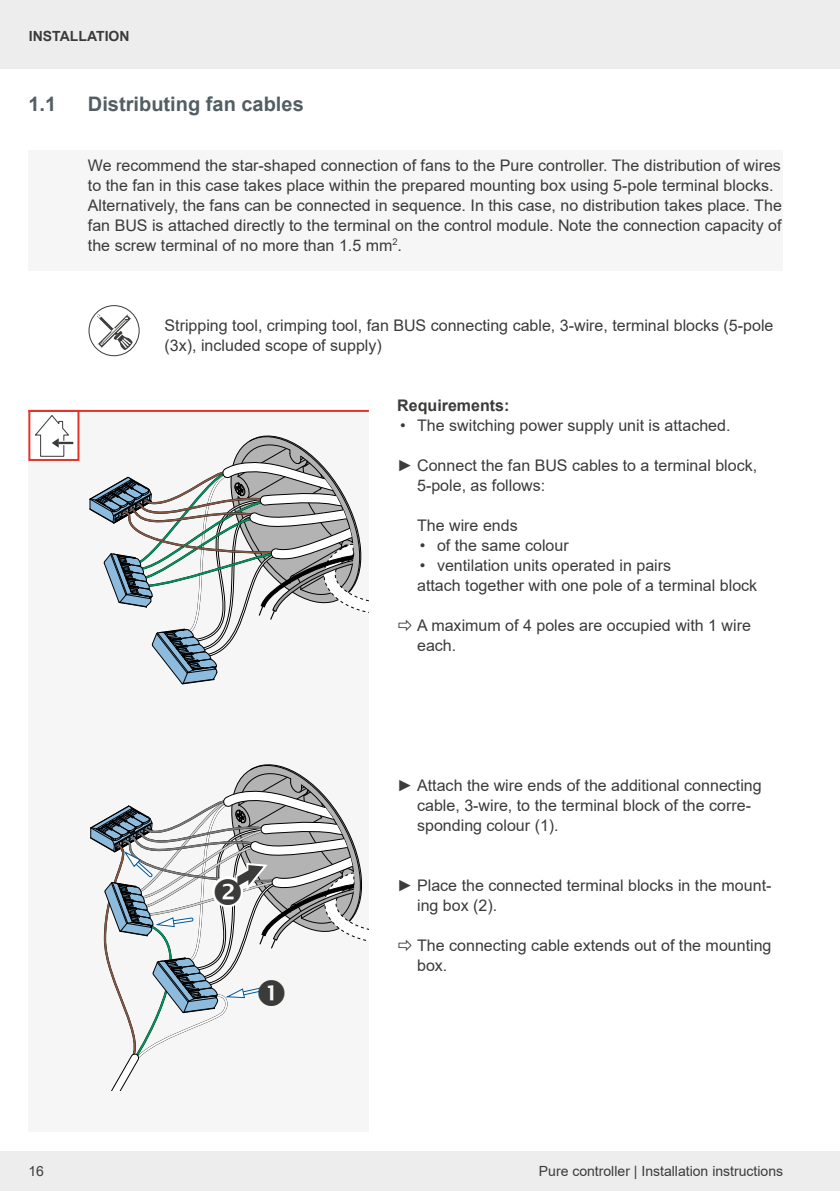
<style>
.page{position:relative;width:840px;height:1191px;background:#fff}
.page>*{position:absolute;margin:0;border:0;box-sizing:border-box;transform-origin:0 0}
.t1{font:700 20px "Arial";color:#525e64}
.t2{font:16px/20px "Arial";color:#3b3b3a}
.t3{font:700 16px "Arial";color:#3b3b3a}
.t4{font:14px "Arial";color:#3b3b3a}
.t5{font:700 14px "Arial";color:#3b3b3a}
.t6{font:700 14px "Arial";color:#000}
</style>
<div class="page">
<div style="left:28px;top:151px;width:754px;height:120px;background:#f6f6f6"></div>
<div style="left:0;top:0;width:839px;height:68px;background:#eeedee"></div>
<div style="left:0;top:1151px;width:839px;height:40px;background:#eeedee"></div>
<div style="left:28px;top:411px;width:341px;height:360px;background:#f6f6f6"></div>
<svg style="left:89px;top:435px;width:280px;height:249px"></svg>
<div style="left:28px;top:751px;width:341px;height:380px;background:#f6f6f6"></div>
<svg style="left:96px;top:313px;width:37px;height:37px"></svg>
<div style="left:88px;top:305px;width:51px;height:51px;border:1px solid #3b3b3a;border-radius:50%"></div>
<div style="left:29px;top:411px;width:49px;height:49px;background:#fff"></div>
<div style="left:58px;top:441px;width:16px;height:4px;border:1px solid #fff"></div>
<svg style="left:35px;top:415px;width:34px;height:41px"></svg>
<div style="left:28px;top:410px;width:51px;height:51px;border:2px solid #e2342a"></div>
<hr style="left:28px;top:410px;width:341px;height:2px;background:#e73229">
<svg style="left:90px;top:764px;width:279px;height:326px"></svg>
<p class="t5" style="left:29px;top:26px;width:102px">INSTALLATION</p>
<p class="t1" style="left:28px;top:90px;width:29px">1.1</p>
<p class="t1" style="left:88px;top:90px;width:217px">Distributing fan cables</p>
<p class="t2" style="left:88px;top:155px;width:695px">We recommend the star-shaped connection of fans to the Pure controller. The distribution of wires to the fan in this case takes place within the prepared mounting box using 5-pole terminal blocks.<br>Alternatively, the fans can be connected in sequence. In this case, no distribution takes place. The fan BUS is attached directly to the terminal on the control module. Note the connection capacity of the screw terminal of no more than 1.5 mm<sup>2</sup>.</p>
<p class="t2" style="left:164px;top:315px;width:610px">Stripping tool, crimping tool, fan BUS connecting cable, 3-wire, terminal blocks (5-pole (3x), included scope of supply)</p>
<p class="t3" style="left:397px;top:394px;width:114px">Requirements:</p>
<p class="t2" style="left:400px;top:415px;width:332px">• The switching power supply unit is attached.</p>
<p class="t2" style="left:417px;top:455px;width:341px;text-indent:-20px">► Connect the fan BUS cables to a terminal block,<br>5-pole, as follows:</p>
<p class="t2" style="left:417px;top:515px;width:102px">The wire ends</p>
<p class="t2" style="left:420px;top:535px;width:150px">• of the same colour</p>
<p class="t2" style="left:417px;top:555px;width:341px">• ventilation units operated in pairs<br>attach together with one pole of a terminal block</p>
<p class="t2" style="left:417px;top:615px;width:335px">A maximum of 4 poles are occupied with 1 wire each.</p>
<p class="t2" style="left:417px;top:775px;width:346px;text-indent:-20px">► Attach the wire ends of the additional connecting cable, 3-wire, to the terminal block of the corre&shy;sponding colour (1).</p>
<p class="t2" style="left:417px;top:875px;width:355px;text-indent:-20px">► Place the connected terminal blocks in the mount&shy;ing box (2).</p>
<p class="t2" style="left:417px;top:935px;width:355px">The connecting cable extends out of the mounting box.</p>
<p class="t6" style="left:28px;top:1159px;width:17px">16</p>
<p class="t4" style="left:28px;top:1161px;width:17px">16</p>
<p class="t4" style="left:538px;top:1161px;width:246px">Pure controller | Installation instructions</p>
</div>
